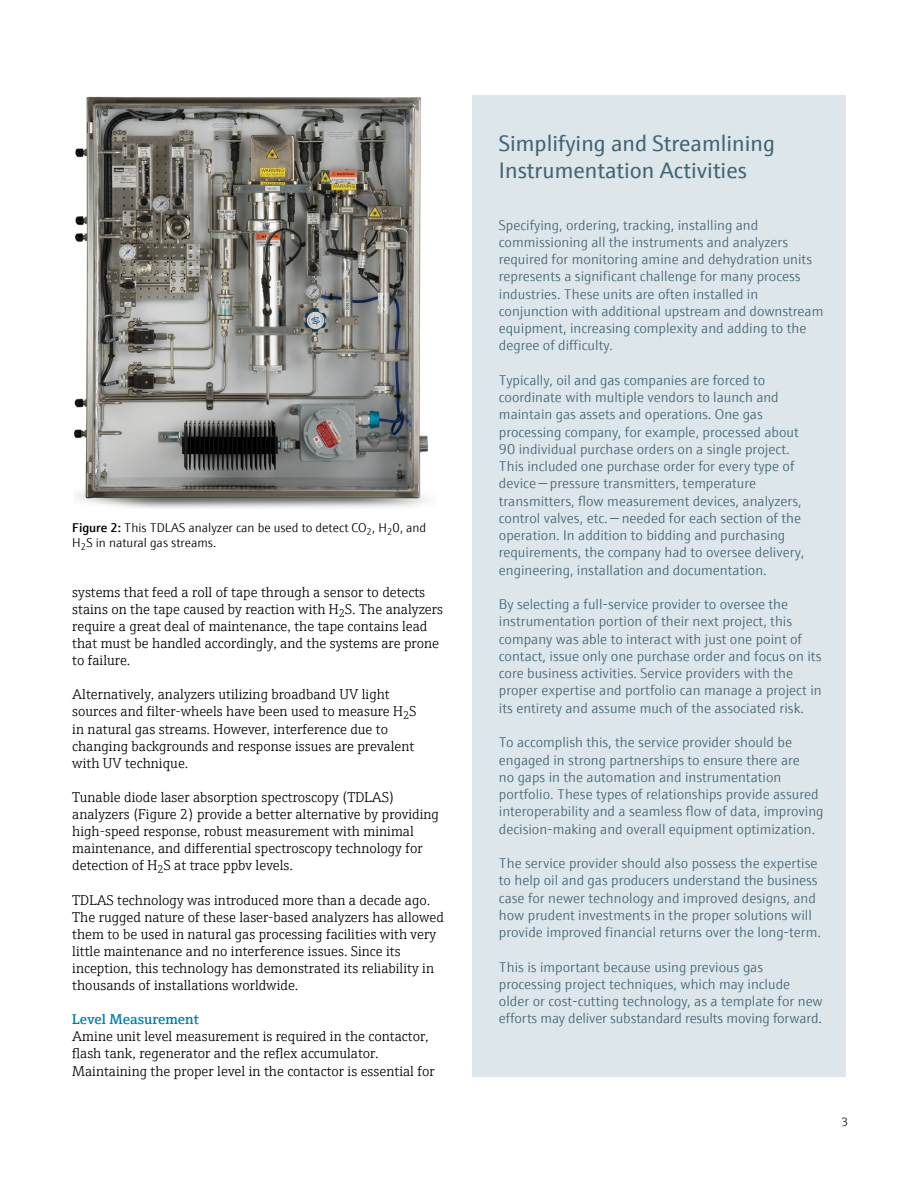
<style>
.page{position:relative;width:918px;height:1188px;background:#fff}
.page>*{position:absolute;margin:0;border:0;box-sizing:border-box;transform-origin:0 0}
.t1{font:22.5px/27px "E+H Sans";color:#456473}
.t2{font:300 14.25px/17.2px "E+H Sans";color:#456473}
.t3{font:300 14.25px/17.1px "E+H Serif";color:#000}
.t4{font:600 14.25px "E+H Serif";color:#0081ad}
.t5{font:300 12.75px/15.3px "E+H Sans";color:#000}
.t6{font:300 12px "E+H Serif";color:#000}
.s1{font-weight:600}
</style>
<div class="page">
<div style="left:472px;top:95px;width:374px;height:982px;background:#dce6eb"></div>
<img style="left:74px;top:96px;width:354px;height:412px">
<p class="t5" style="left:72px;top:519px;width:356px"><span class="s1">Figure 2:</span> This TDLAS analyzer can be used to detect CO<sub>2</sub>, H<sub>2</sub>0, and<br>H<sub>2</sub>S in natural gas streams.</p>
<p class="t3" style="left:72px;top:582px;width:372px">systems that feed a roll of tape through a sensor to detects stains on the tape caused by reaction with H<sub>2</sub>S. The analyzers require a great deal of maintenance, the tape contains lead that must be handled accordingly, and the systems are prone to failure.</p>
<p class="t3" style="left:72px;top:685px;width:346px">Alternatively, analyzers utilizing broadband UV light sources and filter-wheels have been used to measure H<sub>2</sub>S in natural gas streams. However, interference due to changing backgrounds and response issues are prevalent with UV technique.</p>
<p class="t3" style="left:72px;top:788px;width:368px">Tunable diode laser absorption spectroscopy (TDLAS) analyzers (Figure 2) provide a better alternative by providing high-speed response, robust measurement with minimal maintenance, and differential spectroscopy technology for detection of H<sub>2</sub>S at trace ppbv levels.</p>
<p class="t3" style="left:72px;top:890px;width:373px">TDLAS technology was introduced more than a decade ago.<br>The rugged nature of these laser-based analyzers has allowed them to be used in natural gas processing facilities with very little maintenance and no interference issues. Since its inception, this technology has demonstrated its reliability in thousands of installations worldwide.</p>
<p class="t4" style="left:72px;top:1008px;width:128px">Level Measurement</p>
<p class="t3" style="left:72px;top:1027px;width:364px">Amine unit level measurement is required in the contactor, flash tank, regenerator and the reflex accumulator.<br>Maintaining the proper level in the contactor is essential for</p>
<h1 class="t1" style="left:499px;top:128px;width:277px">Simplifying and Streamlining<br>Instrumentation Activities</h1>
<p class="t2" style="left:499px;top:215px;width:326px">Specifying, ordering, tracking, installing and commissioning all the instruments and analyzers required for monitoring amine and dehydration units represents a significant challenge for many process industries. These units are often installed in conjunction with additional upstream and downstream equipment, increasing complexity and adding to the degree of difficulty.</p>
<p class="t2" style="left:499px;top:370px;width:307px">Typically, oil and gas companies are forced to coordinate with multiple vendors to launch and maintain gas assets and operations. One gas processing company, for example, processed about 90 individual purchase orders on a single project.<br>This included one purchase order for every type of device — pressure transmitters, temperature transmitters, flow measurement devices, analyzers, control valves, etc. — needed for each section of the operation. In addition to bidding and purchasing requirements, the company had to oversee delivery, engineering, installation and documentation.</p>
<p class="t2" style="left:499px;top:595px;width:324px">By selecting a full-service provider to oversee the instrumentation portion of their next project, this company was able to interact with just one point of contact, issue only one purchase order and focus on its core business activities. Service providers with the proper expertise and portfolio can manage a project in its entirety and assume much of the associated risk.</p>
<p class="t2" style="left:499px;top:733px;width:326px">To accomplish this, the service provider should be engaged in strong partnerships to ensure there are<br>no gaps in the automation and instrumentation portfolio. These types of relationships provide assured interoperability and a seamless flow of data, improving decision-making and overall equipment optimization.</p>
<p class="t2" style="left:499px;top:854px;width:324px">The service provider should also possess the expertise to help oil and gas producers understand the business case for newer technology and improved designs, and how prudent investments in the proper solutions will provide improved financial returns over the long-term.</p>
<p class="t2" style="left:499px;top:957px;width:325px">This is important because using previous gas processing project techniques, which may include older or cost-cutting technology, as a template for new efforts may deliver substandard results moving forward.</p>
<p class="t6" style="left:841px;top:1113px;width:8px">3</p>
</div>
